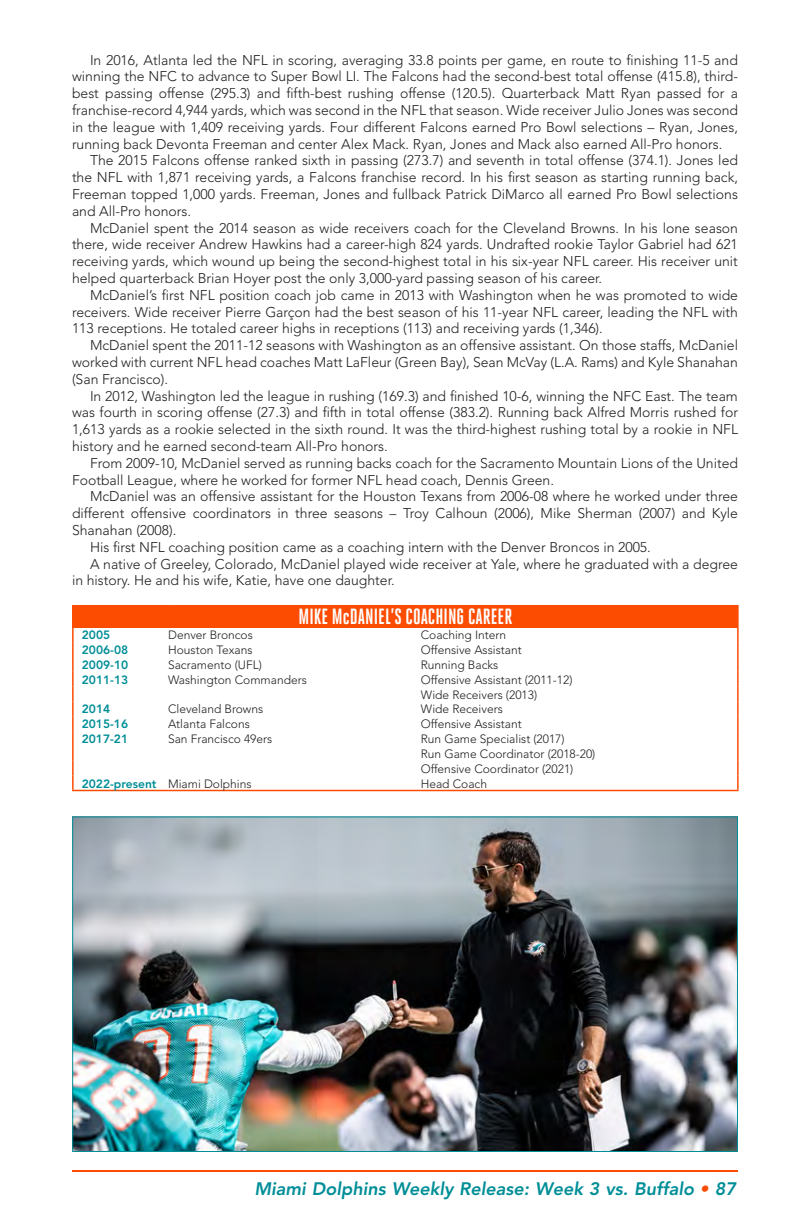
<style>
.page{position:relative;width:792px;height:1224px;background:#fff}
.page>*{position:absolute;margin:0;border:0;box-sizing:border-box;transform-origin:0 0}
.t1{font:700 22px "Heroic Condensed";color:#fff}
.t2{font:italic 800 18px "Avenir LT Std";color:#008e97}
.t3{font:300 14px/16.8px "Avenir LT Std";color:#231f20;text-align:justify}
.t4{font:300 12px "Avenir LT Std";color:#231f20}
.t5{font:800 12px "Avenir LT Std";color:#008e97}
.s1{color:#fc4c02}
</style>
<div class="page">
<hr style="left:72px;top:1170px;width:666px;height:2px;background:#fc4c02">
<div style="left:73px;top:606px;width:665px;height:21px;background:#fc4c02"></div>
<hr style="left:72px;top:605px;width:96px;height:1px;background:#fc4c02">
<hr style="left:72px;top:606px;width:2px;height:21px;background:#fc4c02">
<hr style="left:168px;top:605px;width:253px;height:1px;background:#fc4c02">
<hr style="left:421px;top:605px;width:318px;height:1px;background:#fc4c02">
<hr style="left:737px;top:606px;width:2px;height:21px;background:#fc4c02">
<svg style="left:72px;top:627px;width:2px;height:163px"></svg>
<svg style="left:737px;top:627px;width:2px;height:163px"></svg>
<hr style="left:72px;top:790px;width:96px;height:1px;background:#fc4c02">
<hr style="left:168px;top:790px;width:253px;height:1px;background:#fc4c02">
<hr style="left:421px;top:790px;width:318px;height:1px;background:#fc4c02">
<img style="left:74px;top:818px;width:662px;height:332px">
<p class="t3" style="left:72px;top:51px;width:668px;text-indent:18px">In 2016, Atlanta led the NFL in scoring, averaging 33.8 points per game, en route to finishing 11-5 and winning the NFC to advance to Super Bowl LI. The Falcons had the second-best total offense (415.8), third&shy;best passing offense (295.3) and fifth-best rushing offense (120.5). Quarterback Matt Ryan passed for a franchise-record 4,944 yards, which was second in the NFL that season. Wide receiver Julio Jones was second in the league with 1,409 receiving yards. Four different Falcons earned Pro Bowl selections – Ryan, Jones, running back Devonta Freeman and center Alex Mack. Ryan, Jones and Mack also earned All-Pro honors.</p>
<p class="t3" style="left:72px;top:152px;width:668px;text-indent:18px">The 2015 Falcons offense ranked sixth in passing (273.7) and seventh in total offense (374.1). Jones led the NFL with 1,871 receiving yards, a Falcons franchise record. In his first season as starting running back, Freeman topped 1,000 yards. Freeman, Jones and fullback Patrick DiMarco all earned Pro Bowl selections and All-Pro honors.</p>
<p class="t3" style="left:72px;top:219px;width:668px;text-indent:18px">McDaniel spent the 2014 season as wide receivers coach for the Cleveland Browns. In his lone season there, wide receiver Andrew Hawkins had a career-high 824 yards. Undrafted rookie Taylor Gabriel had 621 receiving yards, which wound up being the second-highest total in his six-year NFL career. His receiver unit helped quarterback Brian Hoyer post the only 3,000-yard passing season of his career.</p>
<p class="t3" style="left:72px;top:287px;width:668px;text-indent:18px">McDaniel’s first NFL position coach job came in 2013 with Washington when he was promoted to wide receivers. Wide receiver Pierre Garçon had the best season of his 11-year NFL career, leading the NFL with 113 receptions. He totaled career highs in receptions (113) and receiving yards (1,346).</p>
<p class="t3" style="left:72px;top:337px;width:668px;text-indent:18px">McDaniel spent the 2011-12 seasons with Washington as an offensive assistant. On those staffs, McDaniel worked with current NFL head coaches Matt LaFleur (Green Bay), Sean McVay (L.A. Rams) and Kyle Shanahan (San Francisco).</p>
<p class="t3" style="left:72px;top:387px;width:668px;text-indent:18px">In 2012, Washington led the league in rushing (169.3) and finished 10-6, winning the NFC East. The team was fourth in scoring offense (27.3) and fifth in total offense (383.2). Running back Alfred Morris rushed for 1,613 yards as a rookie selected in the sixth round. It was the third-highest rushing total by a rookie in NFL history and he earned second-team All-Pro honors.</p>
<p class="t3" style="left:72px;top:455px;width:668px;text-indent:18px">From 2009-10, McDaniel served as running backs coach for the Sacramento Mountain Lions of the United<br>Football League, where he worked for former NFL head coach, Dennis Green.</p>
<p class="t3" style="left:72px;top:488px;width:668px;text-indent:18px">McDaniel was an offensive assistant for the Houston Texans from 2006-08 where he worked under three different offensive coordinators in three seasons – Troy Calhoun (2006), Mike Sherman (2007) and Kyle Shanahan (2008).</p>
<p class="t3" style="left:90px;top:539px;width:562px">His first NFL coaching position came as a coaching intern with the Denver Broncos in 2005.</p>
<p class="t3" style="left:72px;top:555px;width:668px;text-indent:18px">A native of Greeley, Colorado, McDaniel played wide receiver at Yale, where he graduated with a degree in history. He and his wife, Katie, have one daughter.</p>
<p class="t1" style="left:298px;top:604px;width:215px">MIKE McDANIEL’S COACHING CAREER</p>
<p class="t5" style="left:82px;top:628px;width:30px">2005</p>
<p class="t4" style="left:168px;top:628px;width:86px">Denver Broncos</p>
<p class="t4" style="left:421px;top:628px;width:87px">Coaching Intern</p>
<p class="t5" style="left:82px;top:643px;width:48px">2006-08</p>
<p class="t4" style="left:168px;top:643px;width:86px">Houston Texans</p>
<p class="t4" style="left:421px;top:643px;width:102px">Offensive Assistant</p>
<p class="t5" style="left:82px;top:658px;width:48px">2009-10</p>
<p class="t4" style="left:168px;top:658px;width:95px">Sacramento (UFL)</p>
<p class="t4" style="left:421px;top:658px;width:79px">Running Backs</p>
<p class="t5" style="left:82px;top:673px;width:48px">2011-13</p>
<p class="t4" style="left:168px;top:673px;width:140px">Washington Commanders</p>
<p class="t4" style="left:421px;top:673px;width:153px">Offensive Assistant (2011-12)</p>
<p class="t4" style="left:421px;top:687px;width:118px">Wide Receivers (2013)</p>
<p class="t5" style="left:82px;top:702px;width:30px">2014</p>
<p class="t4" style="left:168px;top:702px;width:97px">Cleveland Browns</p>
<p class="t4" style="left:421px;top:702px;width:84px">Wide Receivers</p>
<p class="t5" style="left:82px;top:717px;width:48px">2015-16</p>
<p class="t4" style="left:168px;top:717px;width:83px">Atlanta Falcons</p>
<p class="t4" style="left:421px;top:717px;width:102px">Offensive Assistant</p>
<p class="t5" style="left:82px;top:732px;width:48px">2017-21</p>
<p class="t4" style="left:168px;top:732px;width:106px">San Francisco 49ers</p>
<p class="t4" style="left:421px;top:732px;width:145px">Run Game Specialist (2017)</p>
<p class="t4" style="left:421px;top:747px;width:176px">Run Game Coordinator (2018-20)</p>
<p class="t4" style="left:421px;top:762px;width:154px">Offensive Coordinator (2021)</p>
<p class="t5" style="left:82px;top:776px;width:76px">2022-present</p>
<p class="t4" style="left:168px;top:776px;width:85px">Miami Dolphins</p>
<p class="t4" style="left:421px;top:776px;width:68px">Head Coach</p>
<p class="t2" style="left:255px;top:1178px;width:483px">Miami Dolphins Weekly Release: Week 3 vs. Buffalo <span class="s1">•</span> 87</p>
</div>
